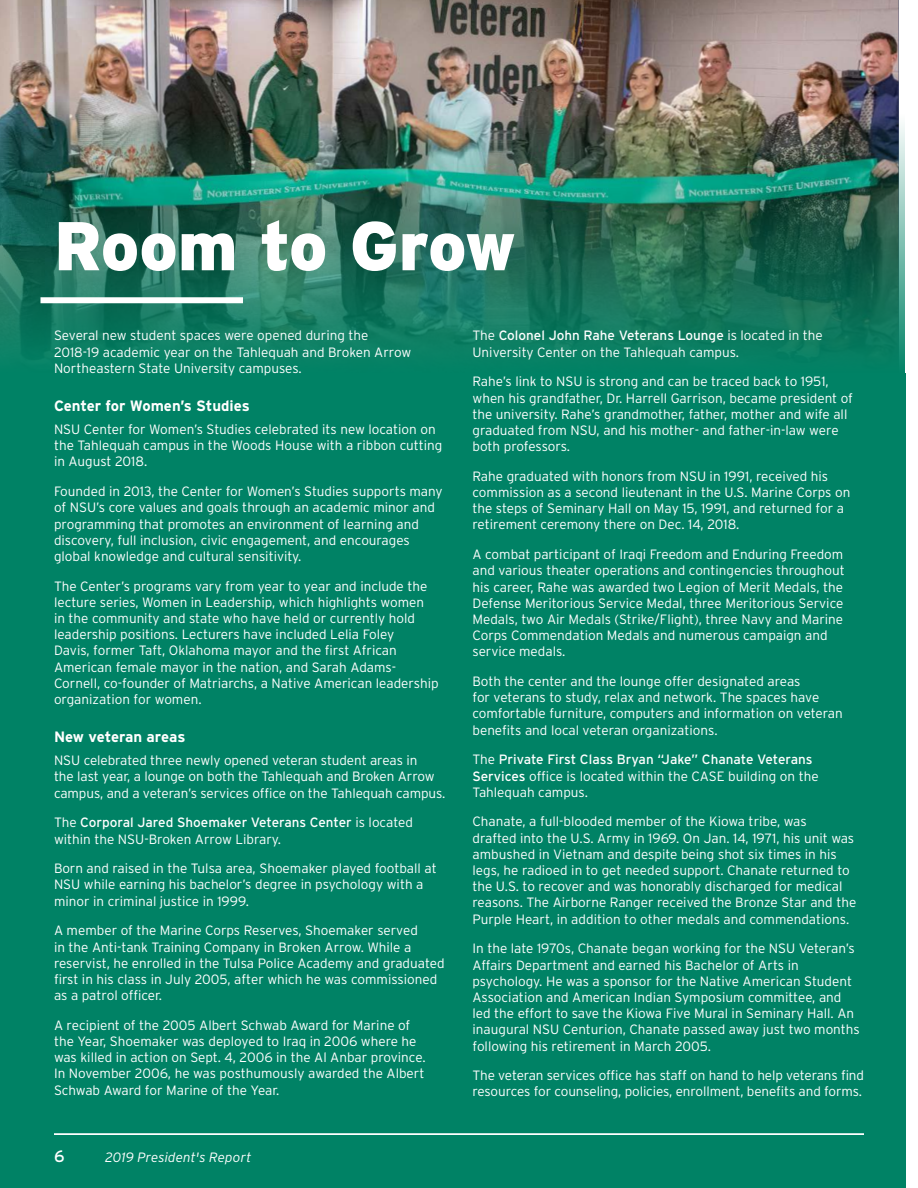
<style>
.page{position:relative;width:918px;height:1188px;background:#fff}
.page>*{position:absolute;margin:0;border:0;box-sizing:border-box;transform-origin:0 0}
.t1{font:230.7px "Chartwell Pies";color:#fff}
.t2{font:900 68.85px "Interstate";letter-spacing:-.015em;color:#fff}
.t3{font:16.5px "Interstate";color:#fff}
.H3_Story{font:700 15px "Interstate";letter-spacing:-.005em;color:#fff}
.t4{font:300 13.5px/16.2px "Interstate";color:#fff}
.t5{font:italic 300 13.5px "Interstate";letter-spacing:.005em;color:#fff}
.s1{color:#e2ded9}
.s2{font-weight:400}
</style>
<div class="page">
<img style="left:0;top:0;width:899px;height:114px">
<div style="left:0;top:374px;width:905px;height:814px;background:#008265"></div>
<img style="left:0;top:114px;width:905px;height:260px">
<div style="left:40px;top:297px;width:203px;height:6px;background:#fff"></div>
<hr style="left:54px;top:1133px;width:810px;height:2px;background:#fff">
<h2 class="t2" style="left:54px;top:204px;width:463px">Room to Grow</h2>
<h1 class="t1" style="left:562px;top:192px;width:366px">6<span class="s1">94</span>D</h1>
<p class="t4" style="left:54px;top:328px;width:359px">Several new student spaces were opened during the<br>2018-19 academic year on the Tahlequah and Broken Arrow<br>Northeastern State University campuses.</p>
<h3 class="H3_Story" style="left:54px;top:397px;width:197px">Center for Women’s Studies</h3>
<p class="t4" style="left:54px;top:421px;width:390px">NSU Center for Women’s Studies celebrated its new location on the Tahlequah campus in the Woods House with a ribbon cutting in August 2018.</p>
<p class="t4" style="left:54px;top:483px;width:390px">Founded in 2013, the Center for Women’s Studies supports many of NSU’s core values and goals through an academic minor and programming that promotes an environment of learning and discovery, full inclusion, civic engagement, and encourages global knowledge and cultural sensitivity.</p>
<p class="t4" style="left:54px;top:578px;width:386px">The Center’s programs vary from year to year and include the lecture series, Women in Leadership, which highlights women in the community and state who have held or currently hold leadership positions. Lecturers have included Lelia Foley<br>Davis, former Taft, Oklahoma mayor and the first African American female mayor in the nation, and Sarah Adams-Cornell, co-founder of Matriarchs, a Native American leadership organization for women.</p>
<h3 class="H3_Story" style="left:54px;top:728px;width:133px">New veteran areas</h3>
<p class="t4" style="left:54px;top:752px;width:393px">NSU celebrated three newly opened veteran student areas in<br>the last year, a lounge on both the Tahlequah and Broken Arrow campus, and a veteran’s services office on the Tahlequah campus.</p>
<p class="t4" style="left:54px;top:814px;width:360px">The <span class="s2">Corporal Jared Shoemaker Veterans Center</span> is located within the NSU-Broken Arrow Library.</p>
<p class="t4" style="left:54px;top:860px;width:384px">Born and raised in the Tulsa area, Shoemaker played football at<br>NSU while earning his bachelor’s degree in psychology with a minor in criminal justice in 1999.</p>
<p class="t4" style="left:54px;top:922px;width:392px">A member of the Marine Corps Reserves, Shoemaker served<br>in the Anti-tank Training Company in Broken Arrow. While a reservist, he enrolled in the Tulsa Police Academy and graduated first in his class in July 2005, after which he was commissioned as a patrol officer.</p>
<p class="t4" style="left:54px;top:1017px;width:373px">A recipient of the 2005 Albert Schwab Award for Marine of the Year, Shoemaker was deployed to Iraq in 2006 where he was killed in action on Sept. 4, 2006 in the Al Anbar province.<br>In November 2006, he was posthumously awarded the Albert Schwab Award for Marine of the Year.</p>
<p class="t4" style="left:472px;top:328px;width:352px">The <span class="s2">Colonel John Rahe Veterans Lounge</span> is located in the<br>University Center on the Tahlequah campus.</p>
<p class="t4" style="left:472px;top:373px;width:382px">Rahe’s link to NSU is strong and can be traced back to 1951, when his grandfather, Dr. Harrell Garrison, became president of the university. Rahe’s grandmother, father, mother and wife all graduated from NSU, and his mother- and father-in-law were both professors.</p>
<p class="t4" style="left:472px;top:468px;width:379px">Rahe graduated with honors from NSU in 1991, received his commission as a second lieutenant in the U.S. Marine Corps on the steps of Seminary Hall on May 15, 1991, and returned for a retirement ceremony there on Dec. 14, 2018.</p>
<p class="t4" style="left:472px;top:546px;width:374px">A combat participant of Iraqi Freedom and Enduring Freedom and various theater operations and contingencies throughout his career, Rahe was awarded two Legion of Merit Medals, the Defense Meritorious Service Medal, three Meritorious Service Medals, two Air Medals (Strike/Flight), three Navy and Marine Corps Commendation Medals and numerous campaign and service medals.</p>
<p class="t4" style="left:472px;top:673px;width:372px">Both the center and the lounge offer designated areas<br>for veterans to study, relax and network. The spaces have comfortable furniture, computers and information on veteran benefits and local veteran organizations.</p>
<p class="t4" style="left:472px;top:751px;width:348px">The <span class="s2">Private First Class Bryan “Jake” Chanate Veterans<br>Services</span> office is located within the CASE building on the<br>Tahlequah campus.</p>
<p class="t4" style="left:472px;top:814px;width:385px">Chanate, a full-blooded member of the Kiowa tribe, was<br>drafted into the U.S. Army in 1969. On Jan. 14, 1971, his unit was ambushed in Vietnam and despite being shot six times in his legs, he radioed in to get needed support. Chanate returned to the U.S. to recover and was honorably discharged for medical reasons. The Airborne Ranger received the Bronze Star and the Purple Heart, in addition to other medals and commendations.</p>
<p class="t4" style="left:472px;top:940px;width:389px">In the late 1970s, Chanate began working for the NSU Veteran’s Affairs Department and earned his Bachelor of Arts in psychology. He was a sponsor for the Native American Student Association and American Indian Symposium committee, and led the effort to save the Kiowa Five Mural in Seminary Hall. An inaugural NSU Centurion, Chanate passed away just two months following his retirement in March 2005.</p>
<p class="t4" style="left:472px;top:1067px;width:393px">The veteran services office has staff on hand to help veterans find resources for counseling, policies, enrollment, benefits and forms.</p>
<h1 class="t1" style="left:562px;top:367px;width:366px">3<span class="s1">97</span>D</h1>
<p class="t3" style="left:54px;top:1146px;width:12px">6</p>
<p class="t5" style="left:105px;top:1149px;width:148px">2019 President's Report</p>
</div>
